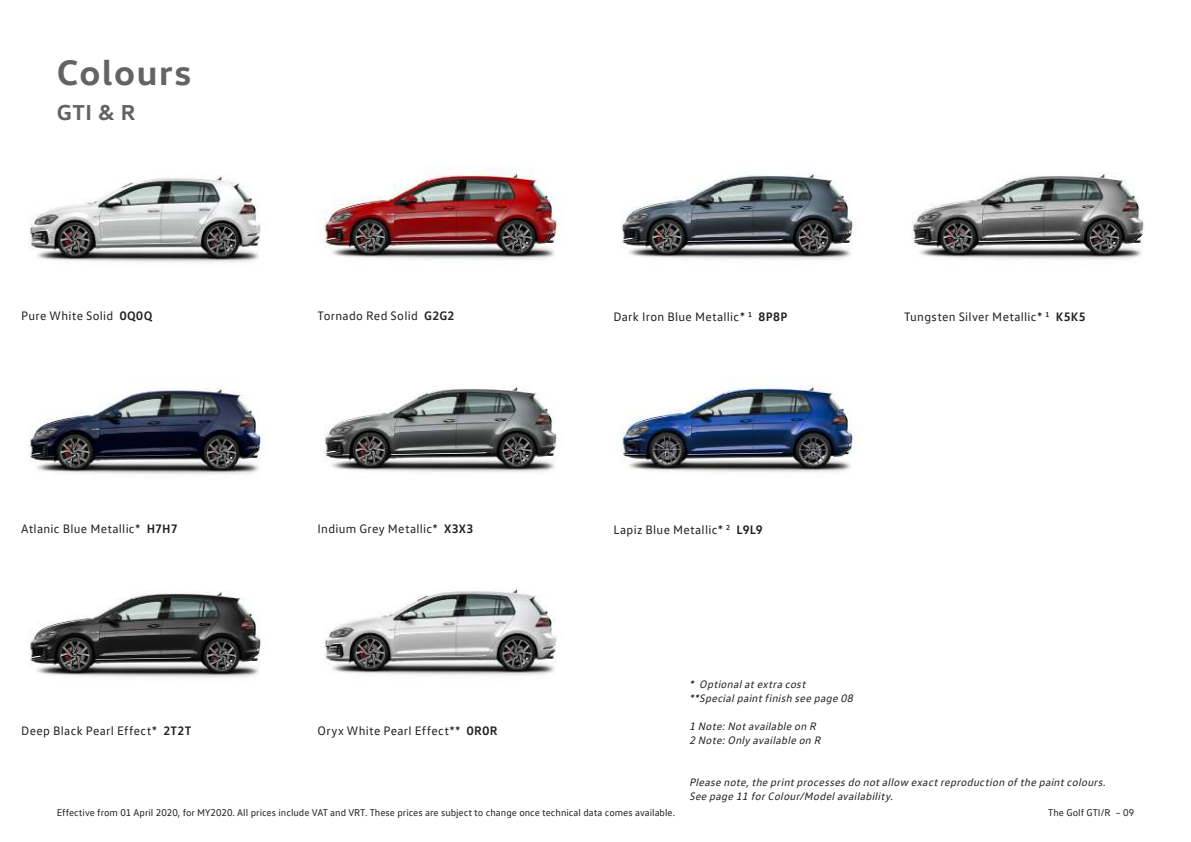
<style>
.page{position:relative;width:1191px;height:842px;background:#fff}
.page>*{position:absolute;margin:0;border:0;box-sizing:border-box;transform-origin:0 0}
.t1{font:700 36px "VW Head";letter-spacing:.045em;color:#636366}
.t2{font:700 22px "VW Head";color:#636366}
.t3{font:12.4px "VW Text";letter-spacing:.02em;color:#231f20}
.t4{font:700 12.4px "VW Text";color:#231f20}
.t5{font:italic 11px/14px "VW Text";color:#231f20}
.t6{font:10px "VW Text";color:#231f20}
.s1{font-weight:700}
</style>
<div class="page">
<img style="left:318px;top:165px;width:242px;height:95px">
<img style="left:912px;top:173px;width:232px;height:87px">
<img style="left:29px;top:175px;width:232px;height:87px">
<img style="left:621px;top:173px;width:232px;height:87px">
<img style="left:324px;top:386px;width:233px;height:87px">
<img style="left:29px;top:387px;width:234px;height:88px">
<img style="left:621px;top:385px;width:237px;height:88px">
<img style="left:324px;top:589px;width:233px;height:86px">
<img style="left:29px;top:591px;width:232px;height:87px">
<h1 class="t1" style="left:57px;top:49px;width:136px">Colours</h1>
<h2 class="t2" style="left:57px;top:98px;width:80px">GTI &amp; R</h2>
<p class="t3" style="left:21px;top:308px;width:133px">Pure White Solid <span class="s1">0Q0Q</span></p>
<p class="t3" style="left:317px;top:308px;width:138px">Tornado Red Solid <span class="s1">G2G2</span></p>
<p class="t3" style="left:613px;top:309px;width:175px">Dark Iron Blue Metallic* <sup>1</sup> <span class="s1">8P8P</span></p>
<p class="t4" style="left:1055px;top:309px;width:31px">K5K5</p>
<p class="t3" style="left:904px;top:309px;width:147px">Tungsten Silver Metallic* <sup>1</sup></p>
<p class="t3" style="left:21px;top:521px;width:158px">Atlanic Blue Metallic* <span class="s1">H7H7</span></p>
<p class="t3" style="left:317px;top:521px;width:157px">Indium Grey Metallic* <span class="s1">X3X3</span></p>
<p class="t3" style="left:613px;top:522px;width:151px">Lapiz Blue Metallic* <sup>2</sup> <span class="s1">L9L9</span></p>
<p class="t3" style="left:21px;top:723px;width:172px">Deep Black Pearl Effect* <span class="s1">2T2T</span></p>
<p class="t3" style="left:317px;top:723px;width:181px">Oryx White Pearl Effect** <span class="s1">0R0R</span></p>
<p class="t5" style="left:689px;top:677px;width:168px">* Optionalatextra cost **Specialpaintfinish see page 08</p>
<p class="t5" style="left:689px;top:719px;width:136px">1 Note:Notavailable on R<br>2 Note:Only available on R</p>
<p class="t5" style="left:689px;top:775px;width:421px">Please note,the printprocessesdo notallow exactreproduction ofthe paintcolours.<br>See page 11 forColour/Modelavailability.</p>
<p class="t6" style="left:57px;top:807px;width:620px">Effective from 01 April 2020, for MY2020. All prices include VAT and VRT. These prices are subject to change once technical data comes available.</p>
<p class="t6" style="left:1048px;top:807px;width:88px">The Golf GTI/R – 09</p>
</div>
